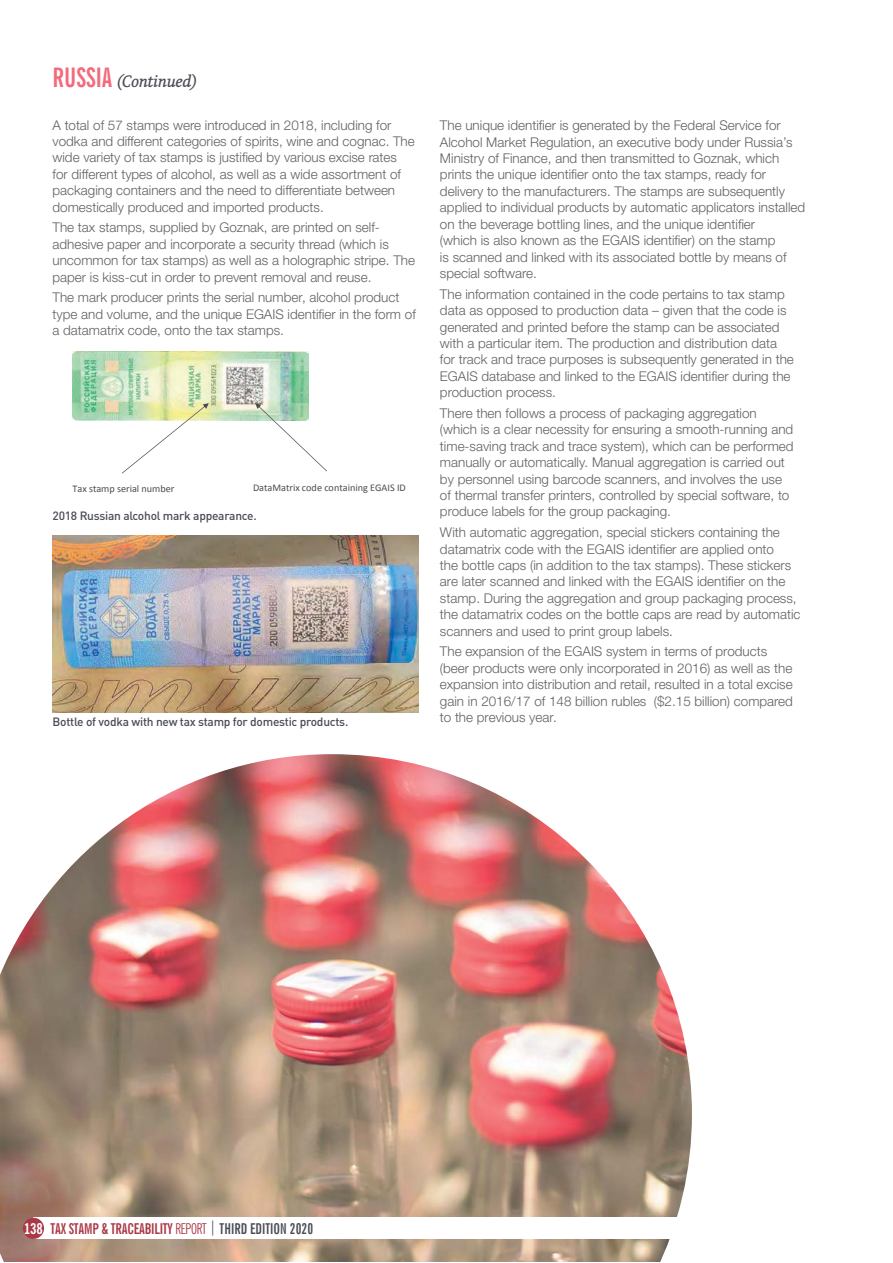
<style>
.page{position:relative;width:893px;height:1263px;background:#fff}
.page>*{position:absolute;margin:0;border:0;box-sizing:border-box;transform-origin:0 0}
.t1{font:italic 16.5px "Permian Slab Serif Typeface";letter-spacing:-.04em;color:#4a4d56}
.t2{font:700 extra-condensed 15px "News Gothic BT";letter-spacing:-.01em;color:#aa3846}
.t3{font:300 13.5px/16.5px "Helvetica Neue LTW1 G";color:#606163}
.t4{font:500 12px "DIN";letter-spacing:-.02em;color:#4a4d56}
.t5{font:10.2px "Calibri";color:#4c4c4e}
.s1{font-family:"News Gothic BT";font-weight:700;font-style:normal;font-stretch:extra-condensed;font-size:26.85px;color:#f26b7d}
.s2{font-stretch:condensed;color:#fff}
.s3{font-weight:400}
.s4{font-weight:400;font-stretch:condensed;color:#4a4d56}
.s5{color:#4a4d56}
</style>
<div class="page">
<img style="left:73px;top:351px;width:235px;height:69px">
<svg style="left:122px;top:403px;width:87px;height:71px"></svg>
<svg style="left:255px;top:403px;width:72px;height:68px"></svg>
<img style="left:53px;top:536px;width:366px;height:177px">
<img style="left:0;top:754px;width:692px;height:508px">
<div style="left:33px;top:1218px;width:858px;height:21px;background:#fff"></div>
<div style="left:23px;top:1218px;width:21px;height:21px;background:#aa3846;border-radius:50%"></div>
<p class="t1" style="left:53px;top:71px;width:145px"><span class="s1">RUSSIA</span> (Continued)</p>
<p class="t3" style="left:53px;top:118px;width:364px">A total of 57 stamps were introduced in 2018, including for vodka and different categories of spirits, wine and cognac. The wide variety of tax stamps is justified by various excise rates for different types of alcohol, as well as a wide assortment of packaging containers and the need to differentiate between domestically produced and imported products.</p>
<p class="t3" style="left:53px;top:221px;width:364px">The tax stamps, supplied by Goznak, are printed on self&shy;adhesive paper and incorporate a security thread (which is uncommon for tax stamps) as well as a holographic stripe. The paper is kiss-cut in order to prevent removal and reuse.</p>
<p class="t3" style="left:53px;top:290px;width:365px">The mark producer prints the serial number, alcohol product type and volume, and the unique EGAIS identifier in the form of a datamatrix code, onto the tax stamps.</p>
<p class="t5" style="left:72px;top:484px;width:103px">Tax stamp serial number</p>
<p class="t5" style="left:253px;top:483px;width:154px">DataMatrix code containing EGAIS ID</p>
<p class="t4" style="left:53px;top:511px;width:206px">2018 Russian alcohol mark appearance.</p>
<p class="t4" style="left:53px;top:718px;width:297px">Bottle of vodka with new tax stamp for domestic products.</p>
<p class="t3" style="left:440px;top:118px;width:367px">The unique identifier is generated by the Federal Service for Alcohol Market Regulation, an executive body under Russia’s Ministry of Finance, and then transmitted to Goznak, which prints the unique identifier onto the tax stamps, ready for delivery to the manufacturers. The stamps are subsequently applied to individual products by automatic applicators installed on the beverage bottling lines, and the unique identifier<br>(which is also known as the EGAIS identifier) on the stamp<br>is scanned and linked with its associated bottle by means of special software.</p>
<p class="t3" style="left:440px;top:287px;width:355px">The information contained in the code pertains to tax stamp data as opposed to production data – given that the code is generated and printed before the stamp can be associated with a particular item. The production and distribution data for track and trace purposes is subsequently generated in the EGAIS database and linked to the EGAIS identifier during the production process.</p>
<p class="t3" style="left:440px;top:406px;width:355px">There then follows a process of packaging aggregation (which is a clear necessity for ensuring a smooth-running and time-saving track and trace system), which can be performed manually or automatically. Manual aggregation is carried out by personnel using barcode scanners, and involves the use of thermal transfer printers, controlled by special software, to produce labels for the group packaging.</p>
<p class="t3" style="left:440px;top:525px;width:362px">With automatic aggregation, special stickers containing the datamatrix code with the EGAIS identifier are applied onto<br>the bottle caps (in addition to the tax stamps). These stickers are later scanned and linked with the EGAIS identifier on the stamp. During the aggregation and group packaging process, the datamatrix codes on the bottle caps are read by automatic scanners and used to print group labels.</p>
<p class="t3" style="left:440px;top:644px;width:354px">The expansion of the EGAIS system in terms of products (beer products were only incorporated in 2016) as well as the expansion into distribution and retail, resulted in a total excise gain in 2016/17 of 148 billion rubles ($2.15 billion) compared to the previous year.</p>
<p class="t2" style="left:24px;top:1224px;width:290px"><span class="s2">138</span> TAX STAMP &amp; TRACEABILITY <span class="s3">REPORT</span> <span class="s4">|</span> <span class="s5">THIRD EDITION 2020</span></p>
</div>
